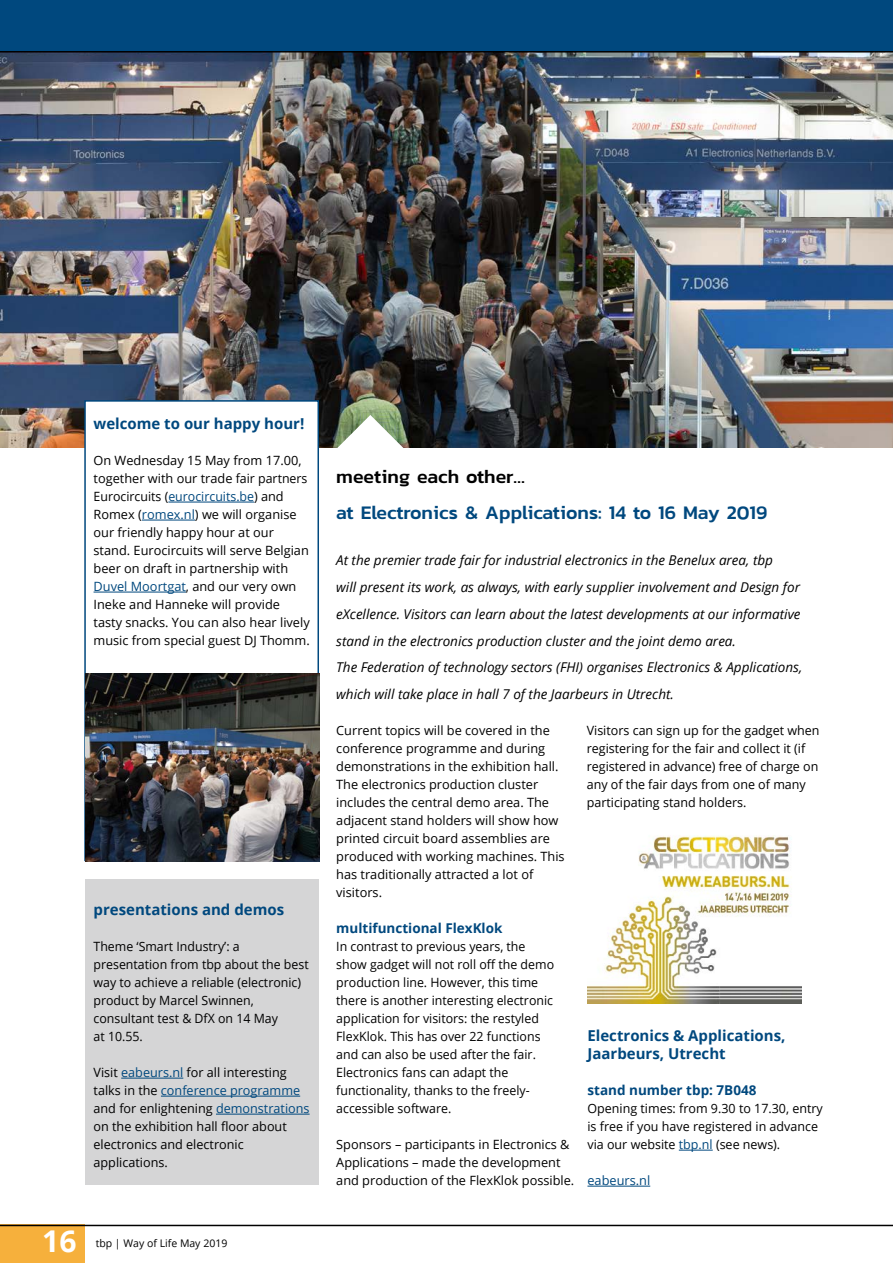
<style>
.page{position:relative;width:893px;height:1263px;background:#fff}
.page>*{position:absolute;margin:0;border:0;box-sizing:border-box;transform-origin:0 0}
.t1{font:700 30px "Open Sans";color:#fff}
.t2{font:500 19.5px "Kanit";color:#00487e}
.t3{font:500 19.5px "Kanit";color:#000}
.t4{font:700 15px/18px "Open Sans";color:#00487e}
.t5{font:italic 13.5px/26.7px "Open Sans";color:#000}
.t6{font:700 13.5px "Open Sans";color:#00487e}
.t7{font:12.75px/18px "Open Sans";color:#000}
.t8{font:12.75px "Open Sans";color:#00487e}
.t9{font:10.5px "Open Sans";color:#000}
.s1{color:#00487e}
</style>
<div class="page">
<div style="left:85px;top:879px;width:234px;height:305px;background:#d5d5d6"></div>
<img style="left:0;top:53px;width:893px;height:394px">
<div style="left:86px;top:402px;width:233px;height:459px;background:#fff"></div>
<div style="left:84px;top:400px;width:235px;height:461px;border:2px solid #00487e"></div>
<hr style="left:121px;top:1078px;width:62px;height:1px;background:#00487e">
<hr style="left:161px;top:1096px;width:139px;height:1px;background:#00487e">
<hr style="left:216px;top:1114px;width:94px;height:1px;background:#00487e">
<img style="left:587px;top:835px;width:215px;height:168px">
<svg style="left:336px;top:415px;width:68px;height:33px"></svg>
<img style="left:85px;top:673px;width:234px;height:188px">
<hr style="left:679px;top:1150px;width:34px;height:1px;background:#00487e">
<hr style="left:587px;top:1186px;width:63px;height:1px;background:#00487e">
<hr style="left:168px;top:502px;width:86px;height:1px;background:#00487e">
<hr style="left:142px;top:520px;width:53px;height:1px;background:#00487e">
<hr style="left:94px;top:592px;width:92px;height:1px;background:#00487e">
<hr style="left:0;top:51px;width:893px;height:2px;background:#000">
<div style="left:0;top:1225px;width:85px;height:38px;background:#f6b03c"></div>
<hr style="left:0;top:1225px;width:893px;height:1px;background:#000">
<div style="left:0;top:0;width:893px;height:51px;background:#00487e"></div>
<p class="t4" style="left:94px;top:414px;width:212px">welcome to our happy hour!</p>
<p class="t7" style="left:94px;top:451px;width:218px">On Wednesday 15 May from 17.00, together with our trade fair partners Eurocircuits (<span class="s1">eurocircuits.be</span>) and Romex (<span class="s1">romex.nl</span>) we will organise our friendly happy hour at our stand. Eurocircuits will serve Belgian beer on draft in partnership with <span class="s1">Duvel Moortgat</span>, and our very own Ineke and Hanneke will provide tasty snacks. You can also hear lively music from special guest DJ Thomm.</p>
<p class="t4" style="left:94px;top:900px;width:192px">presentations and demos</p>
<p class="t7" style="left:94px;top:937px;width:217px">Theme ‘Smart Industry’: a presentation from tbp about the best way to achieve a reliable (electronic) product by Marcel Swinnen, consultant test &amp; DfX on 14 May<br>at 10.55.</p>
<p class="t7" style="left:94px;top:1063px;width:218px">Visit <span class="s1">eabeurs.nl</span> for all interesting talks in the <span class="s1">conference programme </span>and for enlightening <span class="s1">demonstrations </span>on the exhibition hall floor about electronics and electronic applications.</p>
<h1 class="t1" style="left:42px;top:1220px;width:36px">16</h1>
<p class="t9" style="left:96px;top:1236px;width:133px">tbp | Way of Life May 2019</p>
<h2 class="t3" style="left:336px;top:462px;width:190px">meeting each other…</h2>
<h2 class="t2" style="left:336px;top:498px;width:433px">at Electronics &amp; Applications: 14 to 16 May 2019</h2>
<p class="t5" style="left:336px;top:547px;width:467px">At the premier trade fair for industrial electronics in the Benelux area, tbp<br>will present its work, as always, with early supplier involvement and Design for eXcellence. Visitors can learn about the latest developments at our informative stand in the electronics production cluster and the joint demo area.<br>The Federation of technology sectors (FHI) organises Electronics &amp; Applications, which will take place in hall 7 of the Jaarbeurs in Utrecht.</p>
<p class="t7" style="left:587px;top:721px;width:234px">Visitors can sign up for the gadget when registering for the fair and collect it (if registered in advance) free of charge on any of the fair days from one of many participating stand holders.</p>
<p class="t7" style="left:336px;top:721px;width:230px">Current topics will be covered in the conference programme and during demonstrations in the exhibition hall.<br>The electronics production cluster includes the central demo area. The adjacent stand holders will show how printed circuit board assemblies are produced with working machines. This has traditionally attracted a lot of visitors.</p>
<p class="t6" style="left:336px;top:919px;width:168px">multifunctional FlexKlok</p>
<p class="t7" style="left:336px;top:937px;width:219px">In contrast to previous years, the show gadget will not roll off the demo production line. However, this time there is another interesting electronic application for visitors: the restyled FlexKlok. This has over 22 functions and can also be used after the fair.<br>Electronics fans can adapt the functionality, thanks to the freely&shy;accessible software.</p>
<p class="t7" style="left:336px;top:1135px;width:240px">Sponsors – participants in Electronics &amp;<br>Applications – made the development and production of the FlexKlok possible.</p>
<p class="t4" style="left:587px;top:1026px;width:200px">Electronics &amp; Applications,<br>Jaarbeurs, Utrecht</p>
<p class="t6" style="left:587px;top:1081px;width:171px">stand number tbp: 7B048</p>
<p class="t7" style="left:587px;top:1099px;width:237px">Opening times: from 9.30 to 17.30, entry is free if you have registered in advance via our website <span class="s1">tbp.nl</span> (see news).</p>
<p class="t8" style="left:587px;top:1172px;width:64px">eabeurs.nl</p>
</div>
